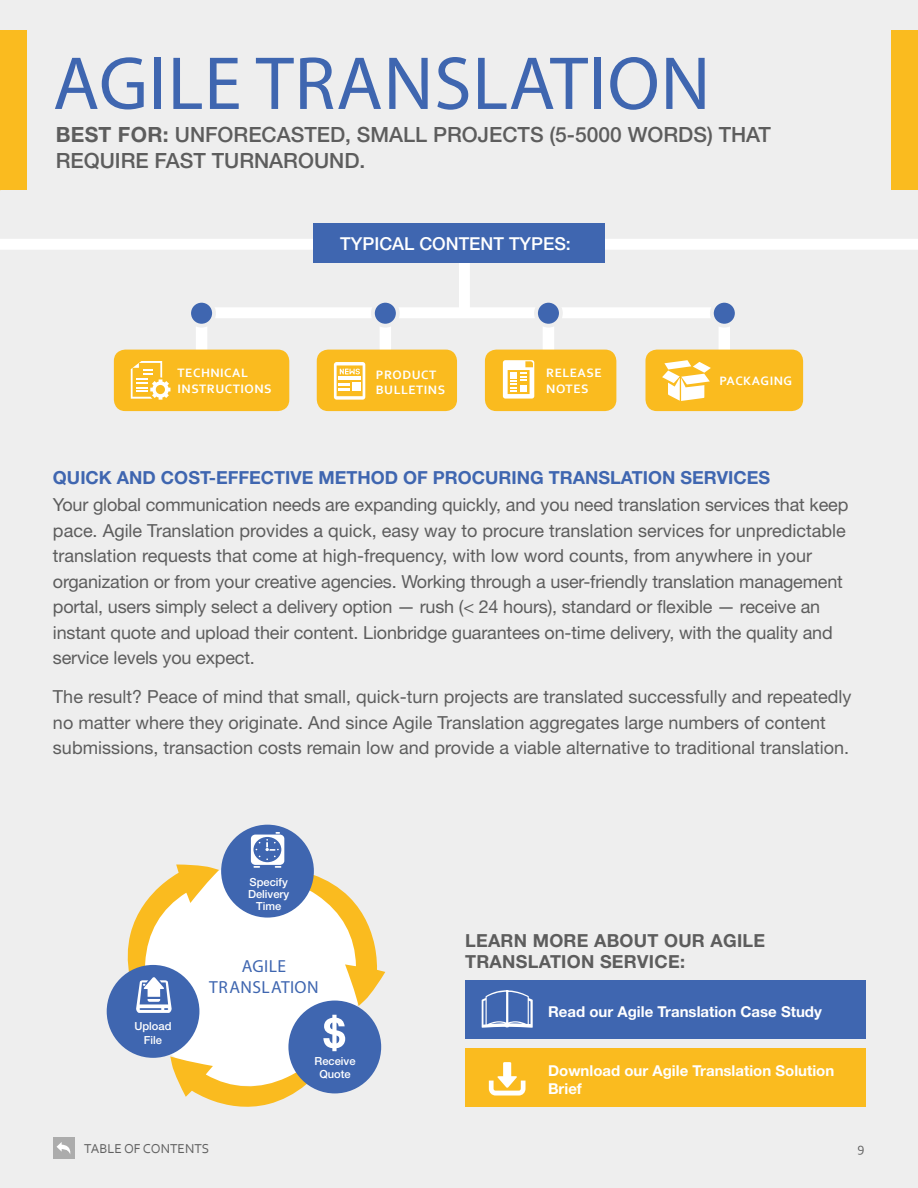
<style>
.page{position:relative;width:918px;height:1188px;background:#eee}
.page>*{position:absolute;margin:0;border:0;box-sizing:border-box;transform-origin:0 0}
.t1{font:75.75px "Myriad Pro";letter-spacing:.01em;color:#3f66b0}
.t2{font:500 21px/25.5px "Helvetica Neue LT Std";color:#5d5d5d}
.t3{font:18px/25.5px "Helvetica Neue LT Std";color:#5d5d5d}
.t4{font:700 18px "Helvetica Neue LT Std";color:#3f66b0}
.t5{font:700 18px/21px "Helvetica Neue LT Std";letter-spacing:.015em;color:#5d5d5d}
.t6{font:500 17.85px "Helvetica Neue LT Std";color:#fff}
.t7{font:17.55px/21px "Myriad Pro";letter-spacing:.02em;color:#3f66b0;text-align:center}
.t8{font:700 15px/18px "Helvetica Neue LT Std";color:#fff}
.t9{font:13.5px "Corbel";color:#616161}
.t10{font:700 12.75px/15.3px "Corbel";letter-spacing:.04em;color:#fff}
.t11{font:500 11.1px/12.3px "Helvetica Neue LT Std";color:#fff;text-align:center}
.s1{font-weight:700}
</style>
<div class="page">
<div style="left:221px;top:825px;width:93px;height:93px;background:#3f66b0;border-radius:50%"></div>
<div style="left:107px;top:965px;width:92px;height:93px;background:#3f66b0;border-radius:50%"></div>
<svg style="left:124px;top:832px;width:261px;height:275px"></svg>
<div style="left:465px;top:981px;width:400px;height:58px;background:#3f66b0"></div>
<svg style="left:482px;top:990px;width:51px;height:38px"></svg>
<div style="left:465px;top:1048px;width:400px;height:59px;background:#fabb1f"></div>
<svg style="left:489px;top:1062px;width:37px;height:34px"></svg>
<div style="left:0;top:30px;width:27px;height:160px;background:#fabb1f"></div>
<div style="left:891px;top:30px;width:27px;height:160px;background:#fabb1f"></div>
<div style="left:459px;top:253px;width:11px;height:62px;background:#fff"></div>
<div style="left:202px;top:307px;width:522px;height:11px;background:#fff"></div>
<div style="left:0;top:239px;width:918px;height:11px;background:#fff"></div>
<div style="left:313px;top:223px;width:292px;height:40px;background:#3f66b0"></div>
<div style="left:543px;top:308px;width:11px;height:66px;background:#fff"></div>
<div style="left:536px;top:301px;width:25px;height:25px;background:#3f66b0;border-radius:50%"></div>
<div style="left:534px;top:299px;width:29px;height:29px;border:4px solid #eee;border-radius:50%"></div>
<div style="left:485px;top:350px;width:131px;height:61px;background:#fabb1f;border-radius:11px"></div>
<svg style="left:503px;top:360px;width:31px;height:39px"></svg>
<div style="left:511px;top:372px;width:6px;height:7px;background:#fff"></div>
<div style="left:196px;top:308px;width:11px;height:66px;background:#fff"></div>
<div style="left:189px;top:301px;width:25px;height:25px;background:#3f66b0;border-radius:50%"></div>
<div style="left:187px;top:299px;width:29px;height:29px;border:4px solid #eee;border-radius:50%"></div>
<div style="left:114px;top:350px;width:175px;height:61px;background:#fabb1f;border-radius:11px"></div>
<svg style="left:131px;top:361px;width:39px;height:39px"></svg>
<div style="left:380px;top:308px;width:11px;height:66px;background:#fff"></div>
<div style="left:373px;top:301px;width:25px;height:25px;background:#3f66b0;border-radius:50%"></div>
<div style="left:371px;top:299px;width:29px;height:29px;border:4px solid #eee;border-radius:50%"></div>
<div style="left:317px;top:350px;width:140px;height:61px;background:#fabb1f;border-radius:11px"></div>
<svg style="left:334px;top:362px;width:31px;height:38px"></svg>
<div style="left:719px;top:308px;width:11px;height:56px;background:#fff"></div>
<div style="left:712px;top:301px;width:25px;height:25px;background:#3f66b0;border-radius:50%"></div>
<div style="left:710px;top:299px;width:29px;height:29px;border:4px solid #eee;border-radius:50%"></div>
<div style="left:645px;top:350px;width:158px;height:61px;background:#fabb1f;border-radius:11px"></div>
<svg style="left:662px;top:360px;width:49px;height:41px"></svg>
<div style="left:54px;top:1138px;width:21px;height:21px;background:#acacac"></div>
<svg style="left:57px;top:1142px;width:14px;height:12px"></svg>
<h1 class="t1" style="left:53px;top:37px;width:659px">AGILE TRANSLATION</h1>
<p class="t2" style="left:56px;top:122px;width:717px"><span class="s1">BEST FOR:</span> UNFORECASTED, SMALL PROJECTS (5-5000 WORDS) THAT<br>REQUIRE FAST TURNAROUND.</p>
<p class="t6" style="left:340px;top:233px;width:232px">TYPICAL CONTENT TYPES:</p>
<p class="t10" style="left:178px;top:365px;width:96px">TECHNICAL<br>INSTRUCTIONS</p>
<p class="t10" style="left:376px;top:367px;width:71px">PRODUCT<br>BULLETINS</p>
<p class="t10" style="left:719px;top:373px;width:74px">PACKAGING</p>
<p class="t10" style="left:546px;top:365px;width:57px">RELEASE<br>NOTES</p>
<p class="t4" style="left:53px;top:467px;width:719px">QUICK AND COST-EFFECTIVE METHOD OF PROCURING TRANSLATION SERVICES</p>
<p class="t3" style="left:53px;top:492px;width:797px">Your global communication needs are expanding quickly, and you need translation services that keep pace. Agile Translation provides a quick, easy way to procure translation services for unpredictable translation requests that come at high-frequency, with low word counts, from anywhere in your organization or from your creative agencies. Working through a user-friendly translation management portal, users simply select a delivery option — rush (&lt; 24 hours), standard or flexible — receive an instant quote and upload their content. Lionbridge guarantees on-time delivery, with the quality and service levels you expect.</p>
<p class="t3" style="left:53px;top:684px;width:800px">The result? Peace of mind that small, quick-turn projects are translated successfully and repeatedly no matter where they originate. And since Agile Translation aggregates large numbers of content submissions, transaction costs remain low and provide a viable alternative to traditional translation.</p>
<p class="t11" style="left:134px;top:1019px;width:39px;line-height:13.6px">Upload<br>File</p>
<p class="t11" style="left:248px;top:875px;width:43px">Specify<br>Delivery<br>Time</p>
<p class="t7" style="left:209px;top:955px;width:111px">AGILE<br>TRANSLATION</p>
<p class="t11" style="left:315px;top:1055px;width:43px">Receive<br>Quote</p>
<p class="t5" style="left:465px;top:929px;width:302px">LEARN MORE ABOUT OUR AGILE<br>TRANSLATION SERVICE:</p>
<p class="t8" style="left:548px;top:1002px;width:275px">Read our Agile Translation Case Study</p>
<p class="t8" style="left:548px;top:1062px;width:288px">Download our Agile Translation Solution<br>Brief</p>
<p class="t9" style="left:84px;top:1140px;width:127px">TABLE OF CONTENTS</p>
<p class="t9" style="left:857px;top:1139px;width:9px">9</p>
</div>
